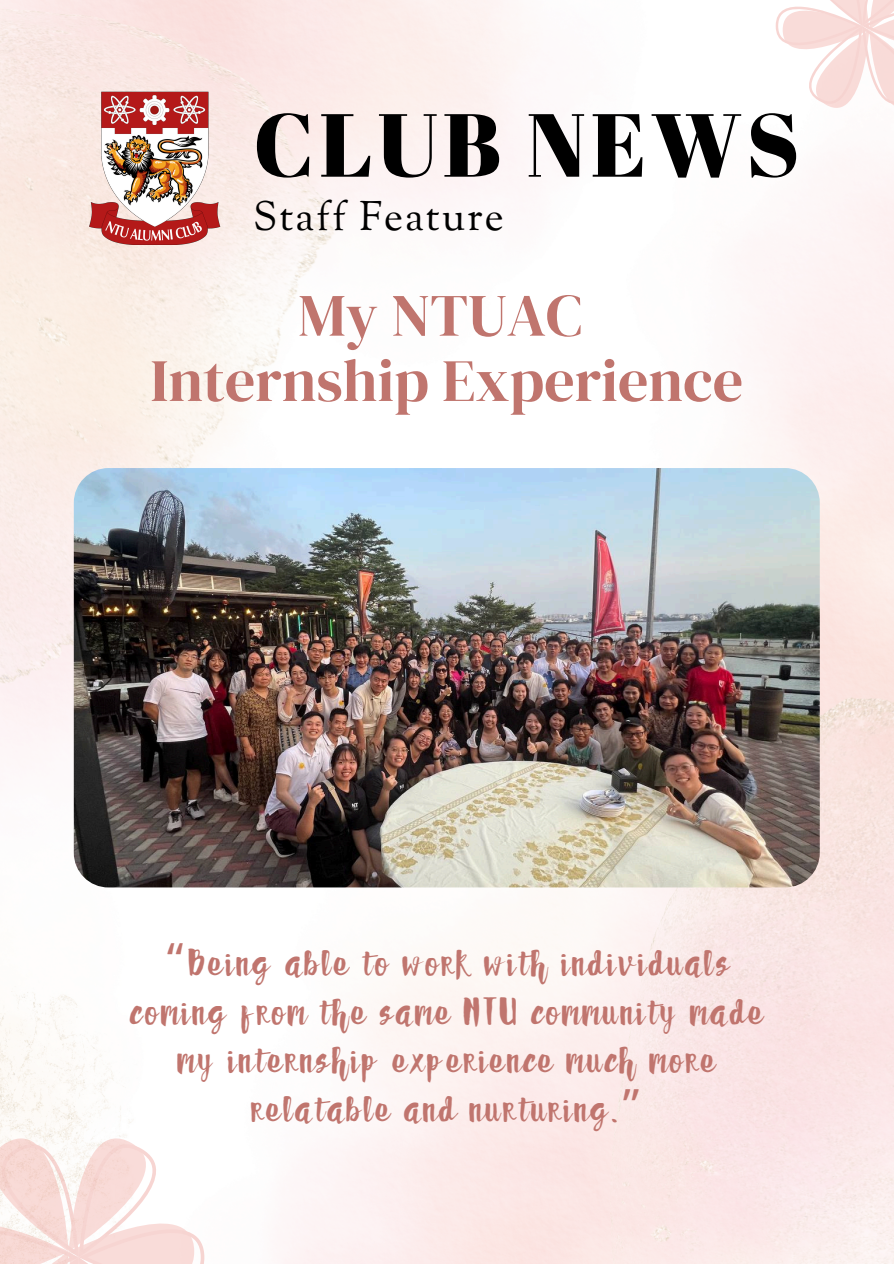
<style>
.page{position:relative;width:894px;height:1264px;background:#fff}
.page>*{position:absolute;margin:0;border:0;box-sizing:border-box;transform-origin:0 0}
.t1{font:89.25px "Abril Fatface";letter-spacing:.05em;color:#000}
.t2{font:60px/65.2px "DM Serif Display";color:#c0756e;text-align:center}
.t3{font:45px/48.3px "FAITHFUL";letter-spacing:.05em;color:#c0756e;text-align:center}
.t4{font:40.8px "Sorts Mill Goudy";letter-spacing:.05em;color:#000}
.s1{font-family:"Noto Sans Gurmukhi"}
</style>
<div class="page">
<img style="left:0;top:0;width:893px;height:1263px">
<svg style="left:0;top:1137px;width:204px;height:126px"></svg>
<svg style="left:775px;top:0;width:118px;height:109px"></svg>
<img style="left:89px;top:89px;width:134px;height:156px">
<img style="left:74px;top:468px;width:745px;height:419px;border-radius:35px">
<h1 class="t1" style="left:253px;top:82px;width:548px">CLUB NEWS</h1>
<p class="t4" style="left:253px;top:191px;width:252px">Staff Feature</p>
<h2 class="t2" style="left:150px;top:282px;width:594px">My NTUAC<br>Internship Experience</h2>
<p class="t3" style="left:130px;top:941px;width:635px"><span class="s1">“</span>Being able to work with individuals coming from the same NTU community made my internship experience much more relatable and nurturing.<span class="s1">”</span></p>
</div>
